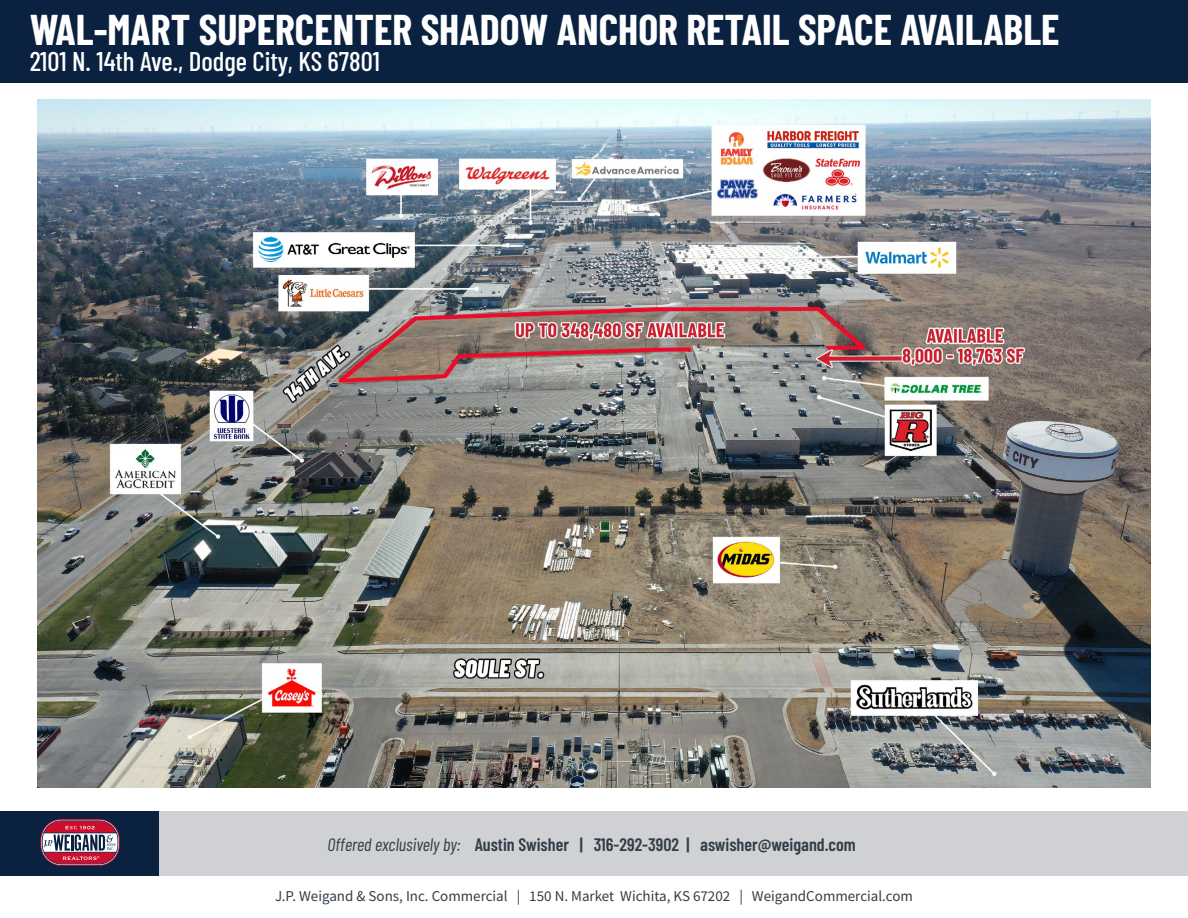
<style>
.page{position:relative;width:1188px;height:918px;background:#fff}
.page>*{position:absolute;margin:0;border:0;box-sizing:border-box;transform-origin:0 0}
.t1{font:700 42px "Barlow Condensed";color:#fff}
.t2{font:500 27px "Barlow Condensed";color:#fff}
.t3{font:600 18px "Barlow Condensed";color:#333d47}
.t4{font:15px "Source Sans Pro";color:#333d47}
.s1{font-weight:400;font-style:italic}
</style>
<div class="page">
<img style="left:38px;top:99px;width:1112px;height:688px">
<div style="left:0;top:811px;width:160px;height:65px;background:#0a2140"></div>
<svg style="left:41px;top:819px;width:79px;height:47px"></svg>
<svg style="left:41px;top:820px;width:78px;height:45px"></svg>
<svg style="left:42px;top:820px;width:76px;height:44px"></svg>
<div style="left:160px;top:811px;width:1028px;height:65px;background:#cfd1d4"></div>
<div style="left:0;top:0;width:1188px;height:83px;background:#0a2140"></div>
<h1 class="t1" style="left:30px;top:0;width:1031px">WAL-MART SUPERCENTER SHADOW ANCHOR RETAIL SPACE AVAILABLE</h1>
<h2 class="t2" style="left:30px;top:42px;width:352px">2101 N. 14th Ave., Dodge City, KS 67801</h2>
<p class="t3" style="left:327px;top:832px;width:530px"><span class="s1">Offered exclusively by:</span> Austin Swisher | 316-292-3902 | aswisher@weigand.com</p>
<p class="t4" style="left:275px;top:887px;width:639px">J.P. Weigand &amp; Sons, Inc. Commercial | 150 N. Market Wichita, KS 67202 | WeigandCommercial.com</p>
</div>
